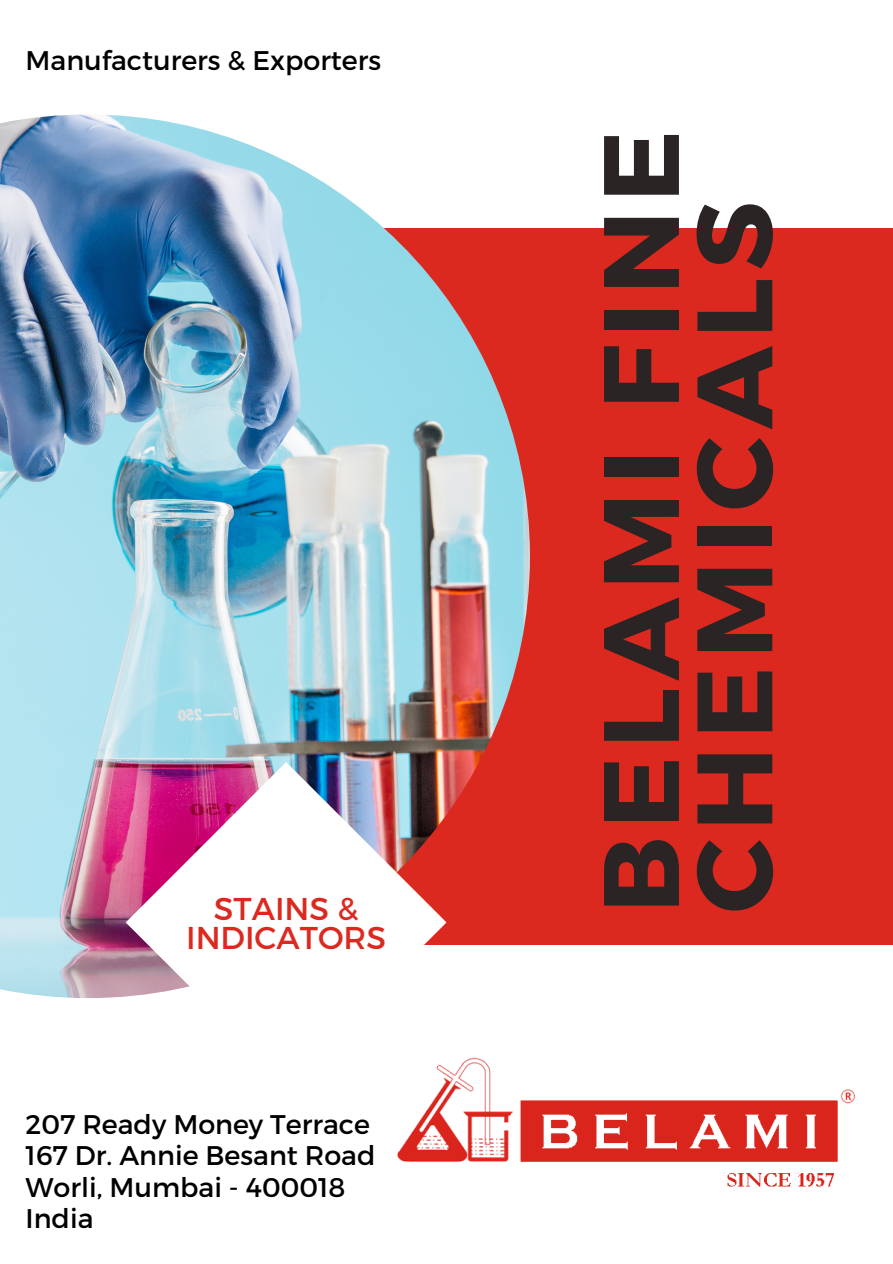
<style>
.page{position:relative;width:893px;height:1264px;background:#fff}
.page>*{position:absolute;margin:0;border:0;box-sizing:border-box;transform-origin:0 0}
.t1{font:700 106.95px/93.3px "Montserrat";letter-spacing:.075em;color:#2a2424}
.t2{font:31.5px/29.2px "Montserrat";color:#db2920;text-align:center}
.t3{font:27px/31.5px "Montserrat";color:#000}
</style>
<div class="page">
<div style="left:0;top:228px;width:892px;height:716px;background:#db2920"></div>
<img style="left:0;top:114px;width:530px;height:884px">
<img style="left:125px;top:761px;width:321px;height:237px">
<img style="left:397px;top:1057px;width:459px;height:130px">
<p class="t3" style="left:26px;top:43px;width:357px">Manufacturers &amp; Exporters</p>
<p class="t2" style="left:186px;top:892px;width:201px">STAINS &amp;<br>INDICATORS</p>
<p class="t3" style="left:26px;top:1106px;width:351px">207 Ready Money Terrace<br>167 Dr. Annie Besant Road<br>Worli, Mumbai - 400018<br>India</p>
<h1 class="t1" style="left:588px;top:913px;width:784px;rotate:-90deg">BELAMI FINE<br>CHEMICALS</h1>
</div>
